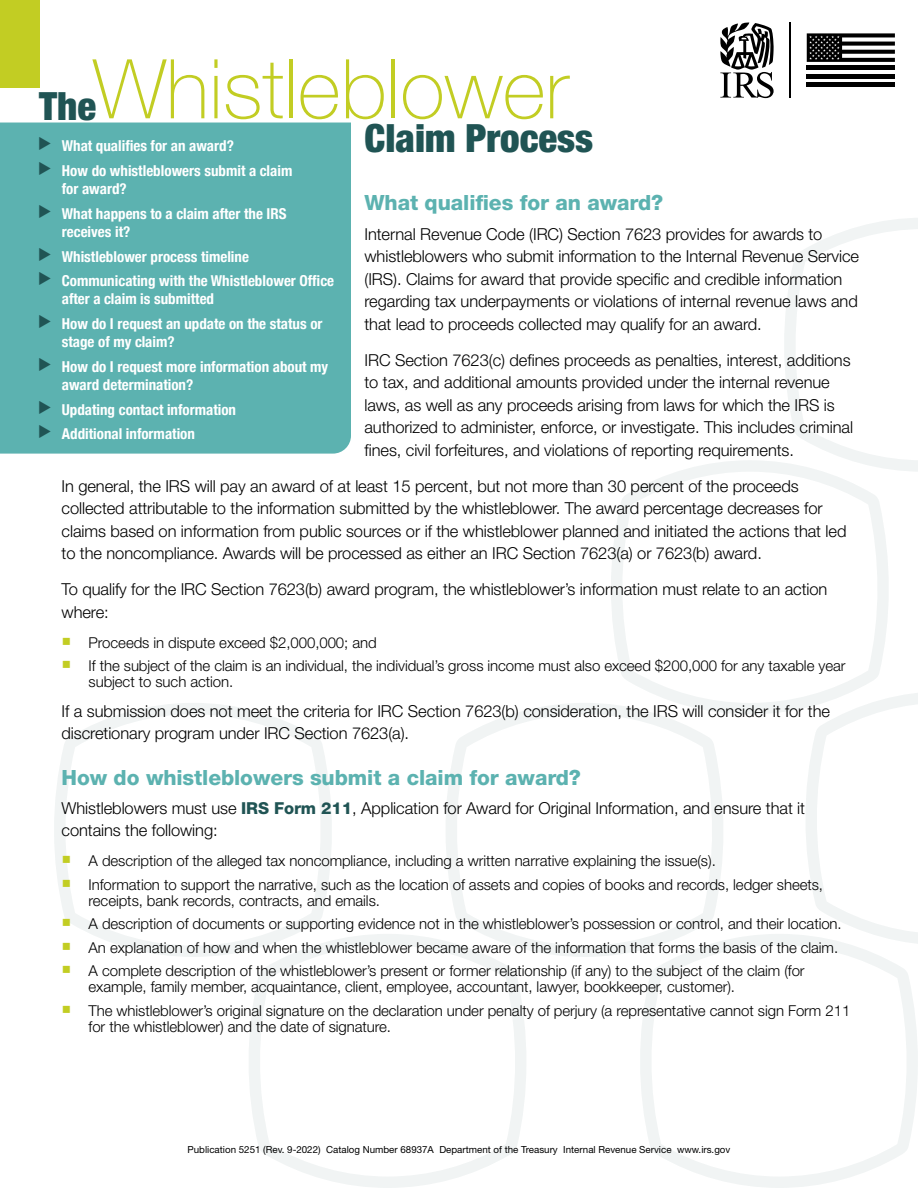
<style>
.page{position:relative;width:918px;height:1188px;background:#fff}
.page>*{position:absolute;margin:0;border:0;box-sizing:border-box;transform-origin:0 0}
.t1{font:100 82.5px "Helvetica Neue LT Std";color:#c2cd23}
.t2{font:900 condensed 39px "Helvetica Neue LT Std";color:#205454}
.t3{font:800 21px "Helvetica Neue LT Std";letter-spacing:-.005em;color:#5cb2b0}
.t4{font:300 16.5px/22.5px "Helvetica Neue LT Std";letter-spacing:-.005em;color:#000}
.t5{font:300 15px/16.5px "Helvetica Neue LT Std";letter-spacing:-.005em;color:#000}
.t6{font:700 condensed 15px/18px "Helvetica Neue";color:#fff}
.t7{font:9.75px "Helvetica Neue LT Std";color:#000}
.s1{font-weight:900;font-stretch:condensed;font-size:39px;color:#205454}
.s2{font-weight:800;color:#205454}
</style>
<div class="page">
<img style="left:764px;top:22px;width:131px;height:77px">
<svg style="left:640px;top:934px;width:278px;height:254px"></svg>
<svg style="left:446px;top:703px;width:279px;height:254px"></svg>
<svg style="left:804px;top:693px;width:114px;height:252px"></svg>
<svg style="left:609px;top:460px;width:281px;height:254px"></svg>
<svg style="left:783px;top:218px;width:135px;height:254px"></svg>
<svg style="left:249px;top:934px;width:279px;height:254px"></svg>
<svg style="left:54px;top:703px;width:279px;height:254px"></svg>
<div style="left:0;top:0;width:39px;height:88px;background:#c2cd23"></div>
<div style="left:0;top:123px;width:351px;height:331px;background:#5cb2b0"></div>
<svg style="left:720px;top:22px;width:54px;height:76px"></svg>
<hr style="left:789px;top:23px;width:2px;height:75px;background:#000">
<svg style="left:807px;top:33px;width:88px;height:29px"></svg>
<hr style="left:807px;top:66px;width:88px;height:4px;background:#000">
<hr style="left:807px;top:74px;width:88px;height:4px;background:#000">
<hr style="left:807px;top:82px;width:88px;height:4px;background:#000">
<svg style="left:63px;top:856px;width:7px;height:7px"></svg>
<svg style="left:63px;top:879px;width:7px;height:8px"></svg>
<svg style="left:63px;top:919px;width:7px;height:7px"></svg>
<svg style="left:63px;top:942px;width:7px;height:8px"></svg>
<svg style="left:39px;top:137px;width:12px;height:13px"></svg>
<svg style="left:39px;top:162px;width:12px;height:13px"></svg>
<svg style="left:39px;top:204px;width:12px;height:14px"></svg>
<svg style="left:39px;top:247px;width:12px;height:14px"></svg>
<svg style="left:39px;top:272px;width:12px;height:13px"></svg>
<svg style="left:39px;top:315px;width:12px;height:13px"></svg>
<svg style="left:39px;top:357px;width:12px;height:14px"></svg>
<svg style="left:39px;top:400px;width:12px;height:14px"></svg>
<svg style="left:39px;top:425px;width:12px;height:13px"></svg>
<h1 class="t1" style="left:39px;top:42px;width:531px"><span class="s1">The</span>Whistleblower</h1>
<h1 class="t2" style="left:364px;top:114px;width:230px">Claim Process</h1>
<p class="t6" style="left:62px;top:136px;width:174px">What qualifies for an award?</p>
<p class="t6" style="left:62px;top:161px;width:232px">How do whistleblowers submit a claim for award?</p>
<p class="t6" style="left:62px;top:203px;width:226px">What happens to a claim after the IRS receives it?</p>
<p class="t6" style="left:62px;top:246px;width:189px">Whistleblower process timeline</p>
<p class="t6" style="left:62px;top:271px;width:274px">Communicating with the Whistleblower Office after a claim is submitted</p>
<p class="t6" style="left:62px;top:314px;width:262px">How do I request an update on the status or stage of my claim?</p>
<p class="t6" style="left:62px;top:356px;width:268px">How do I request more information about my award determination?</p>
<p class="t6" style="left:62px;top:399px;width:176px">Updating contact information</p>
<p class="t6" style="left:62px;top:424px;width:135px">Additional information</p>
<h2 class="t3" style="left:364px;top:190px;width:300px">What qualifies for an award?</h2>
<p class="t4" style="left:364px;top:222px;width:496px">Internal Revenue Code (IRC) Section 7623 provides for awards to whistleblowers who submit information to the Internal Revenue Service (IRS). Claims for award that provide specific and credible information regarding tax underpayments or violations of internal revenue laws and that lead to proceeds collected may qualify for an award.</p>
<p class="t4" style="left:364px;top:348px;width:490px">IRC Section 7623(c) defines proceeds as penalties, interest, additions to tax, and additional amounts provided under the internal revenue laws, as well as any proceeds arising from laws for which the IRS is authorized to administer, enforce, or investigate. This includes criminal fines, civil forfeitures, and violations of reporting requirements.</p>
<p class="t4" style="left:62px;top:474px;width:786px">In general, the IRS will pay an award of at least 15 percent, but not more than 30 percent of the proceeds collected attributable to the information submitted by the whistleblower. The award percentage decreases for claims based on information from public sources or if the whistleblower planned and initiated the actions that led to the noncompliance. Awards will be processed as either an IRC Section 7623(a) or 7623(b) award.</p>
<p class="t4" style="left:62px;top:578px;width:767px">To qualify for the IRC Section 7623(b) award program, the whistleblower’s information must relate to an action where:</p>
<p class="t5" style="left:89px;top:634px;width:290px">Proceeds in dispute exceed $2,000,000; and</p>
<p class="t5" style="left:89px;top:657px;width:758px">If the subject of the claim is an individual, the individual’s gross income must also exceed $200,000 for any taxable year subject to such action.</p>
<p class="t4" style="left:62px;top:699px;width:770px">If a submission does not meet the criteria for IRC Section 7623(b) consideration, the IRS will consider it for the discretionary program under IRC Section 7623(a).</p>
<h2 class="t3" style="left:62px;top:765px;width:521px">How do whistleblowers submit a claim for award?</h2>
<p class="t4" style="left:62px;top:796px;width:745px">Whistleblowers must use <span class="s2">IRS Form 211</span>, Application for Award for Original Information, and ensure that it contains the following:</p>
<p class="t5" style="left:89px;top:852px;width:629px">A description of the alleged tax noncompliance, including a written narrative explaining the issue(s).</p>
<p class="t5" style="left:89px;top:876px;width:736px">Information to support the narrative, such as the location of assets and copies of books and records, ledger sheets, receipts, bank records, contracts, and emails.</p>
<p class="t5" style="left:89px;top:915px;width:755px">A description of documents or supporting evidence not in the whistleblower’s possession or control, and their location.</p>
<p class="t5" style="left:89px;top:939px;width:751px">An explanation of how and when the whistleblower became aware of the information that forms the basis of the claim.</p>
<p class="t5" style="left:89px;top:962px;width:718px">A complete description of the whistleblower’s present or former relationship (if any) to the subject of the claim (for example, family member, acquaintance, client, employee, accountant, lawyer, bookkeeper, customer).</p>
<p class="t5" style="left:89px;top:1002px;width:763px">The whistleblower’s original signature on the declaration under penalty of perjury (a representative cannot sign Form 211 for the whistleblower) and the date of signature.</p>
<p class="t7" style="left:188px;top:1144px;width:248px">Publication 5251 (Rev. 9-2022) Catalog Number 68937A</p>
<p class="t7" style="left:439px;top:1144px;width:293px">Department of the Treasury Internal Revenue Service www.irs.gov</p>
</div>
